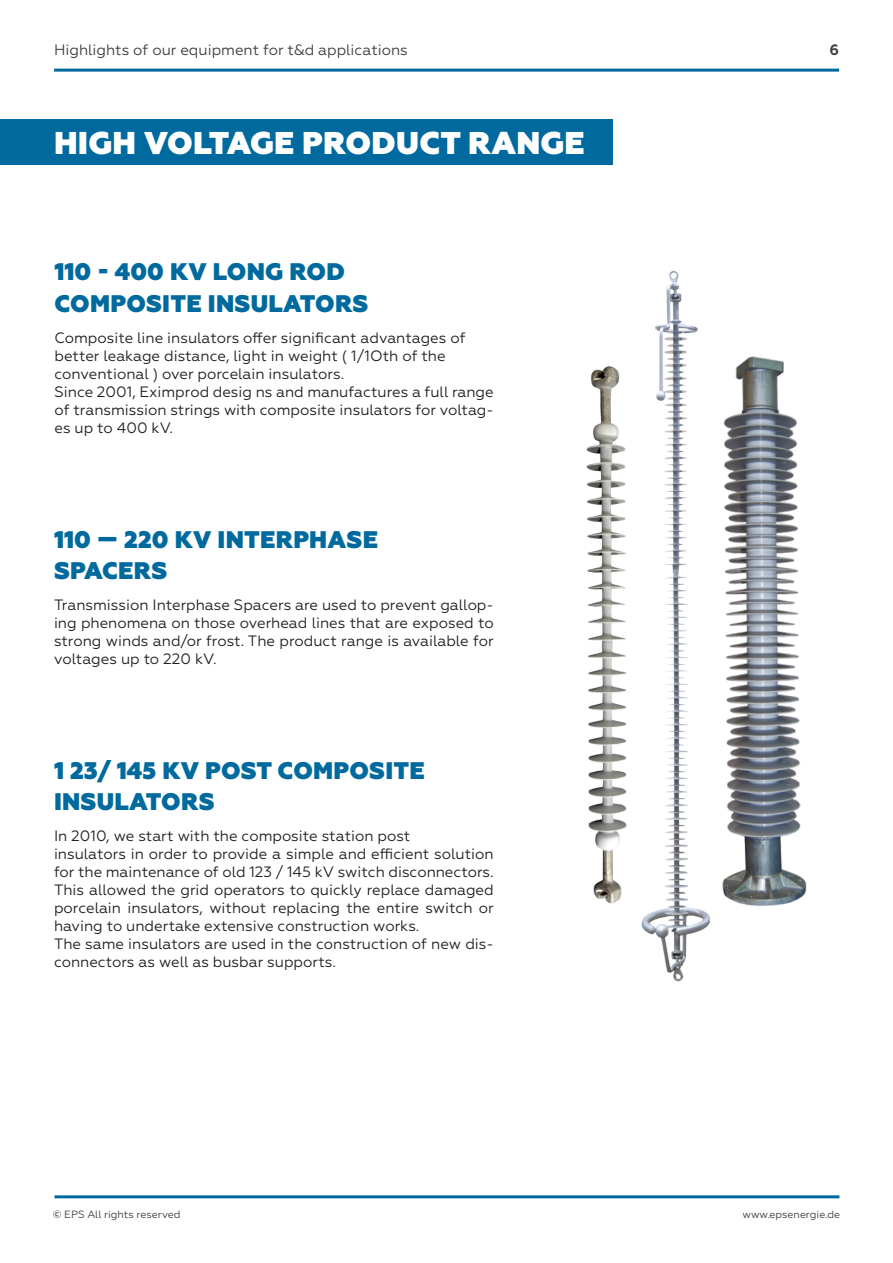
<style>
.page{position:relative;width:893px;height:1263px;background:#fff}
.page>*{position:absolute;margin:0;border:0;box-sizing:border-box;transform-origin:0 0}
.t1{font:800 31.5px "Geometria";letter-spacing:.01em;color:#fff}
.t2{font:800 24px/31.5px "Geometria";letter-spacing:.01em;color:#006a9f}
.t3{font:15px/18px "Geometria";color:#231f20;text-align:justify}
.t4{font:15px "Geometria";color:#3e3e3f}
.t5{font:700 15px "Geometria";color:#3e3e3f}
.t6{font:10.5px "Geometria";color:#3e3e3f}
.s1{font-weight:700}
</style>
<div class="page">
<hr style="left:54px;top:69px;width:785px;height:3px;background:#006a9f">
<hr style="left:55px;top:1195px;width:784px;height:3px;background:#006a9f">
<div style="left:0;top:119px;width:612px;height:46px;background:#006a9f"></div>
<img style="left:586px;top:270px;width:221px;height:712px">
<p class="t4" style="left:54px;top:41px;width:355px">Highlights of our equipment for t&amp;d applications</p>
<p class="t5" style="left:829px;top:41px;width:11px">6</p>
<p class="t1" style="left:54px;top:124px;width:532px">HIGH VOLTAGE PRODUCT RANGE</p>
<p class="t2" style="left:54px;top:257px;width:316px">110 - 400 KV LONG ROD<br>COMPOSITE INSULATORS</p>
<p class="t3" style="left:54px;top:328px;width:413px">Composite line insulators offer significant advantages of</p>
<p class="t3" style="left:54px;top:346px;width:393px">better leakage distance, light in weight ( 1/1Oth of the</p>
<p class="t3" style="left:54px;top:364px;width:291px">conventional ) over porcelain insulators.</p>
<p class="t3" style="left:54px;top:382px;width:441px">Since 2001, Eximprod desig ns and manufactures a full range of transmission strings with composite insulators for voltag&shy;es up to 400 kV.</p>
<p class="t2" style="left:54px;top:524px;width:325px">110 — 220 KV INTERPHASE<br>SPACERS</p>
<p class="t3" style="left:54px;top:596px;width:441px">Transmission Interphase Spacers are used to prevent gallop&shy;ing phenomena on those overhead lines that are exposed to strong winds and/or frost. The product range is available for voltages up to 220 kV.</p>
<p class="t2" style="left:54px;top:755px;width:372px">1 23/ 145 KV POST COMPOSITE<br>INSULATORS</p>
<p class="t3" style="left:54px;top:827px;width:358px">In 2010, we start with the composite station post</p>
<p class="t3" style="left:54px;top:845px;width:441px">insulators in order to provide a simple and efficient solution for the maintenance of old 123 / 145 kV switch disconnectors.<br>This allowed the grid operators to quickly replace damaged porcelain insulators, without replacing the entire switch or having to undertake extensive construction works.</p>
<p class="t3" style="left:54px;top:935px;width:441px">The same insulators are used in the construction of new dis&shy;connectors as well as busbar supports.</p>
<p class="t6" style="left:53px;top:1208px;width:129px"><span class="s1">©</span> EPS All rights reserved</p>
<p class="t6" style="left:742px;top:1208px;width:99px">www.epsenergie.de</p>
</div>
